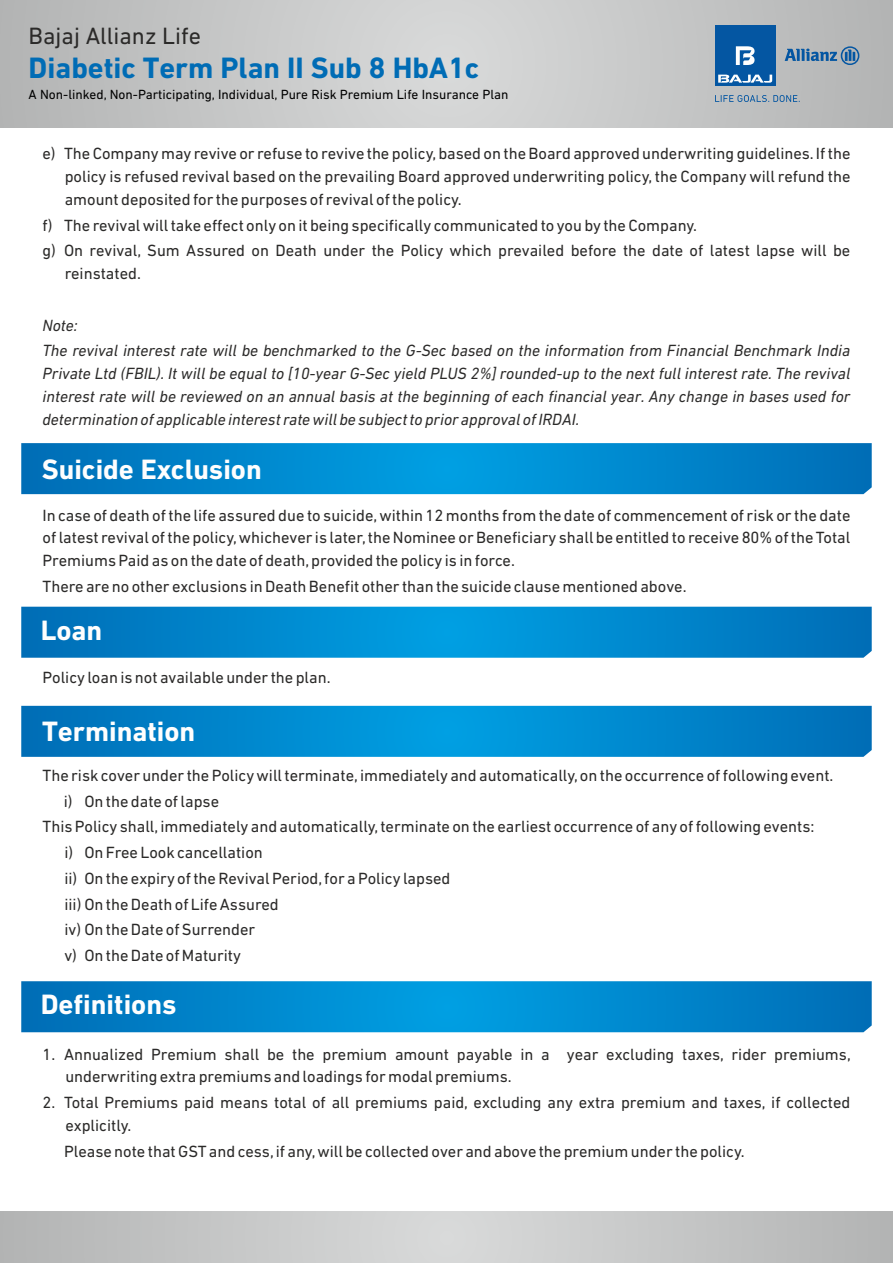
<style>
.page{position:relative;width:893px;height:1263px;background:#fff}
.page>*{position:absolute;margin:0;border:0;box-sizing:border-box;transform-origin:0 0}
.t1{font:700 30px "DIN Next LT Pro";color:#006cb5}
.t2{font:700 28.5px "DIN Next LT Pro";color:#fefefe}
.t3{font:24px "DIN Next LT Pro";color:#2b2a29}
.t4{font:16.5px/22.8px "DIN Next LT Pro";color:#2b2a29}
.t5{font:italic 16.5px/22.8px "DIN Next LT Pro";color:#2b2a29}
.t6{font:13.5px "DIN Next LT Pro";color:#000}
</style>
<div class="page">
<svg style="left:0;top:1212px;width:893px;height:51px;background:#c5c6c6"></svg>
<svg style="left:21px;top:443px;width:851px;height:51px;background:#0086cc"></svg>
<svg style="left:21px;top:607px;width:851px;height:51px;background:#0186cc"></svg>
<svg style="left:21px;top:706px;width:851px;height:51px;background:#0086cc"></svg>
<svg style="left:21px;top:981px;width:851px;height:51px;background:#0186cc"></svg>
<svg style="left:0;top:0;width:893px;height:128px;background:#c5c6c6"></svg>
<svg style="left:715px;top:95px;width:85px;height:7px"></svg>
<svg style="left:785px;top:46px;width:74px;height:19px"></svg>
<div style="left:715px;top:26px;width:60px;height:60px;background:#0456a2"></div>
<svg style="left:718px;top:75px;width:54px;height:8px"></svg>
<svg style="left:736px;top:46px;width:18px;height:19px"></svg>
<h3 class="t3" style="left:29px;top:26px;width:174px">Bajaj Allianz Life</h3>
<h1 class="t1" style="left:29px;top:55px;width:452px">Diabetic Term Plan II Sub 8 HbA1c</h1>
<p class="t6" style="left:29px;top:89px;width:481px">A Non-linked, Non-Participating, Individual, Pure Risk Premium Life Insurance Plan</p>
<p class="t4" style="left:65px;top:144px;width:787px;text-align:justify;text-indent:-22px">e) The Company may revive or refuse to revive the policy,based on the Board approved underwriting guidelines.If the policy is refused revival based on the prevailing Board approved underwriting policy, the Company will refund the amount deposited for the purposes of revival of the policy.</p>
<p class="t4" style="left:42px;top:213px;width:809px;line-height:25.8px">f) The revival will take effect only on it being specifically communicated to you by the Company.<br>g) On revival, Sum Assured on Death under the Policy which prevailed before the date of latest lapse will be</p>
<p class="t4" style="left:65px;top:263px;width:78px">reinstated.</p>
<p class="t5" style="left:42px;top:313px;width:809px;line-height:25.8px">Note:<br>The revival interest rate will be benchmarked to the G-Sec based on the information from Financial Benchmark India</p>
<p class="t5" style="left:42px;top:363px;width:809px;text-align:justify">Private Ltd (FBIL). It will be equal to [10-year G-Sec yield PLUS 2%] rounded-up to the next full interest rate. The revival interest rate will be reviewed on an annual basis at the beginning of each financial year. Any change in bases used for determination of applicable interest rate will be subject to prior approval of IRDAI.</p>
<h2 class="t2" style="left:42px;top:458px;width:222px">Suicide Exclusion</h2>
<p class="t4" style="left:43px;top:505px;width:809px;text-align:justify">In case of death of the life assured due to suicide,within 12 months from the date of commencement of risk or the date of latest revival of the policy,whichever is later,the Nominee or Beneficiary shall be entitled to receive 80% of the Total Premiums Paid as on the date of death,provided the policy is in force.</p>
<p class="t4" style="left:43px;top:576px;width:646px">There are no other exclusions in Death Benefit other than the suicide clause mentioned above.</p>
<h2 class="t2" style="left:41px;top:618px;width:63px">Loan</h2>
<p class="t4" style="left:43px;top:668px;width:290px">Policy loan is not available under the plan.</p>
<h2 class="t2" style="left:42px;top:719px;width:155px">Termination</h2>
<p class="t4" style="left:43px;top:765px;width:792px">The risk cover under the Policy will terminate,immediately and automatically,on the occurrence of following event.</p>
<p class="t4" style="left:64px;top:791px;width:157px">i) On the date of lapse</p>
<p class="t4" style="left:43px;top:817px;width:773px">This Policy shall,immediately and automatically,terminate on the earliest occurrence of any of following events:</p>
<p class="t4" style="left:64px;top:843px;width:200px">i) On Free Look cancellation</p>
<p class="t4" style="left:64px;top:868px;width:387px">ii) On the expiry of the Revival Period,for a Policy lapsed</p>
<p class="t4" style="left:64px;top:894px;width:216px">iii) On the Death of Life Assured</p>
<p class="t4" style="left:64px;top:920px;width:192px">iv) On the Date of Surrender</p>
<p class="t4" style="left:64px;top:946px;width:178px">v) On the Date of Maturity</p>
<h2 class="t2" style="left:41px;top:993px;width:137px">Definitions</h2>
<p class="t4" style="left:65px;top:1044px;width:787px;text-indent:-23px">1. Annualized Premium shall be the premium amount payable in a year excluding taxes, rider premiums, underwriting extra premiums and loadings for modal premiums.</p>
<p class="t4" style="left:65px;top:1092px;width:787px;text-indent:-23px">2. Total Premiums paid means total of all premiums paid, excluding any extra premium and taxes, if collected explicitly.</p>
<p class="t4" style="left:64px;top:1141px;width:682px">Please note that GSTand cess,if any,will be collected over and above the premium under the policy.</p>
</div>
